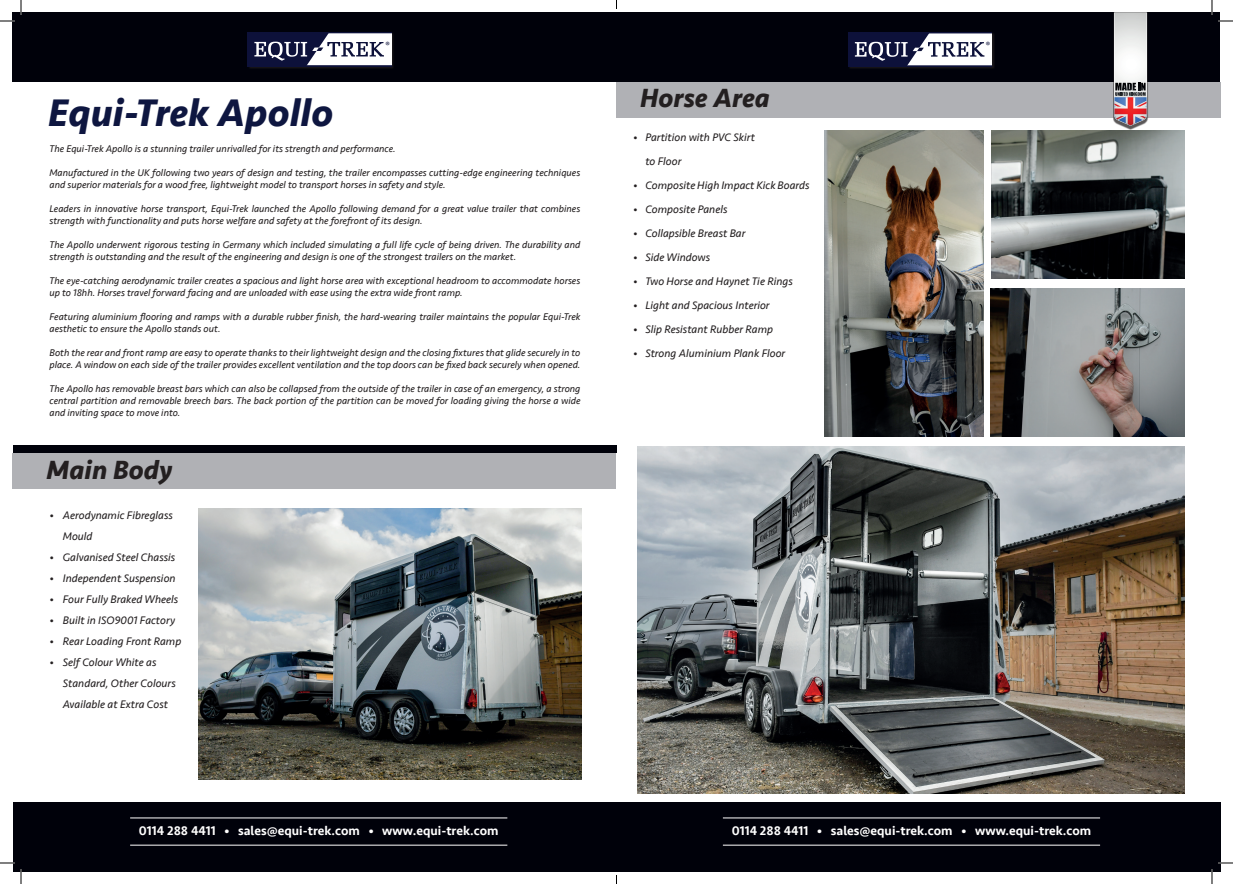
<style>
.page{position:relative;width:1233px;height:884px;background:#fff}
.page>*{position:absolute;margin:0;border:0;box-sizing:border-box;transform-origin:0 0}
.t1{font:italic 700 39.5px "Seravek";color:#0e1640}
.t2{font:italic 700 27.1px "Seravek";color:#231f20}
.t3{font:500 13.1px "Seravek";color:#fff}
.t4{font:italic 11.3px/21px "Seravek";color:#231f20}
.t5{font:10.6px "Myriad Pro";color:#0d113a}
.t6{font:italic 10px/12px "Seravek";color:#231f20}
</style>
<div class="page">
<div style="left:13px;top:12px;width:1207px;height:70px;background:#00010a"></div>
<div style="left:13px;top:446px;width:603px;height:7px;background:#00010a"></div>
<div style="left:12px;top:453px;width:604px;height:36px;background:#b0b1b5"></div>
<div style="left:616px;top:82px;width:604px;height:36px;background:#b0b1b5"></div>
<img style="left:991px;top:131px;width:193px;height:148px">
<img style="left:991px;top:288px;width:193px;height:148px">
<img style="left:199px;top:509px;width:383px;height:270px">
<img style="left:824px;top:131px;width:159px;height:305px">
<div style="left:1112px;top:12px;width:36px;height:118px;background:#231f20;opacity:.75"></div>
<svg style="left:1114px;top:12px;width:33px;height:114px;background:#ccbec2"></svg>
<div style="left:13px;top:802px;width:1207px;height:69px;background:#00010a"></div>
<hr style="left:130px;top:817px;width:377px;height:1px;background:#fff">
<hr style="left:130px;top:845px;width:377px;height:1px;background:#fff">
<hr style="left:723px;top:817px;width:377px;height:1px;background:#fff">
<hr style="left:723px;top:845px;width:377px;height:1px;background:#fff">
<img style="left:638px;top:446px;width:546px;height:347px">
<div style="left:848px;top:32px;width:147px;height:38px;background:#231f20;opacity:.75"></div>
<svg style="left:848px;top:32px;width:144px;height:34px;background:#808297"></svg>
<div style="left:248px;top:32px;width:147px;height:37px;background:#231f20;opacity:.75"></div>
<svg style="left:248px;top:32px;width:143px;height:34px;background:#808297"></svg>
<svg style="left:1218px;top:20px;width:15px;height:2px"></svg>
<svg style="left:1218px;top:862px;width:15px;height:2px"></svg>
<svg style="left:0;top:0;width:22px;height:22px"></svg>
<svg style="left:0;top:862px;width:22px;height:22px"></svg>
<svg style="left:1211px;top:0;width:1px;height:15px"></svg>
<svg style="left:1211px;top:869px;width:1px;height:15px"></svg>
<p class="t5" style="left:385px;top:39px;width:6px">®</p>
<p class="t5" style="left:985px;top:39px;width:6px">®</p>
<h1 class="t1" style="left:48px;top:79px;width:287px">Equi-Trek Apollo</h1>
<p class="t6" style="left:49px;top:143px;width:348px">The Equi-Trek Apollo is a stunning trailer unrivalled for its strength and performance.</p>
<p class="t6" style="left:49px;top:167px;width:532px">Manufactured in the UK following two years of design and testing, the trailer encompasses cutting-edge engineering techniques and superior materials for a wood free, lightweight model to transport horses in safety and style.</p>
<p class="t6" style="left:49px;top:203px;width:532px">Leaders in innovative horse transport, Equi-Trek launched the Apollo following demand for a great value trailer that combines strength with functionality and puts horse welfare and safety at the forefront of its design.</p>
<p class="t6" style="left:49px;top:239px;width:532px">The Apollo underwent rigorous testing in Germany which included simulating a full life cycle of being driven. The durability and strength is outstanding and the result of the engineering and design is one of the strongest trailers on the market.</p>
<p class="t6" style="left:49px;top:275px;width:532px">The eye-catching aerodynamic trailer creates a spacious and light horse area with exceptional headroom to accommodate horses up to 18hh. Horses travel forward facing and are unloaded with ease using the extra wide front ramp.</p>
<p class="t6" style="left:49px;top:311px;width:532px">Featuring aluminium flooring and ramps with a durable rubber finish, the hard-wearing trailer maintains the popular Equi-Trek aesthetic to ensure the Apollo stands out.</p>
<p class="t6" style="left:49px;top:347px;width:532px">Both the rear and front ramp are easy to operate thanks to their lightweight design and the closing fixtures that glide securely in to place. A window on each side of the trailer provides excellent ventilation and the top doors can be fixed back securely when opened.</p>
<p class="t6" style="left:49px;top:383px;width:532px;text-align:justify">The Apollo has removable breast bars which can also be collapsed from the outside of the trailer in case of an emergency, a strong central partition and removable breech bars. The back portion of the partition can be moved for loading giving the horse a wide and inviting space to move into.</p>
<h2 class="t2" style="left:47px;top:447px;width:127px">Main Body</h2>
<p class="t4" style="left:63px;top:505px;width:112px;text-indent:-13px">• Aerodynamic Fibreglass<br>Mould</p>
<p class="t4" style="left:49px;top:547px;width:127px">• Galvanised Steel Chassis</p>
<p class="t4" style="left:49px;top:568px;width:128px">• Independent Suspension</p>
<p class="t4" style="left:49px;top:589px;width:130px">• Four Fully Braked Wheels</p>
<p class="t4" style="left:49px;top:610px;width:127px">• Built in ISO9001 Factory</p>
<p class="t4" style="left:49px;top:631px;width:133px">• Rear Loading Front Ramp</p>
<p class="t4" style="left:63px;top:652px;width:114px;text-indent:-13px">• Self Colour White as<br>Standard, Other Colours<br>Available at Extra Cost</p>
<h2 class="t2" style="left:640px;top:75px;width:131px">Horse Area</h2>
<p class="t4" style="left:645px;top:125px;width:111px;line-height:24px;text-indent:-12px">• Partition with PVC Skirt to Floor</p>
<p class="t4" style="left:633px;top:175px;width:178px">• Composite High Impact Kick Boards</p>
<p class="t4" style="left:633px;top:199px;width:96px">• Composite Panels</p>
<p class="t4" style="left:633px;top:223px;width:114px">• Collapsible Breast Bar</p>
<p class="t4" style="left:633px;top:247px;width:78px">• Side Windows</p>
<p class="t4" style="left:633px;top:271px;width:161px">• Two Horse and Haynet Tie Rings</p>
<p class="t4" style="left:633px;top:295px;width:138px">• Light and Spacious Interior</p>
<p class="t4" style="left:633px;top:319px;width:141px">• Slip Resistant Rubber Ramp</p>
<p class="t4" style="left:633px;top:343px;width:153px">• Strong Aluminium Plank Floor</p>
<h3 class="t3" style="left:139px;top:823px;width:361px">0114 288 4411 • sales@equi-trek.com • www.equi-trek.com</h3>
<h3 class="t3" style="left:731px;top:823px;width:361px">0114 288 4411 • sales@equi-trek.com • www.equi-trek.com</h3>
</div>
